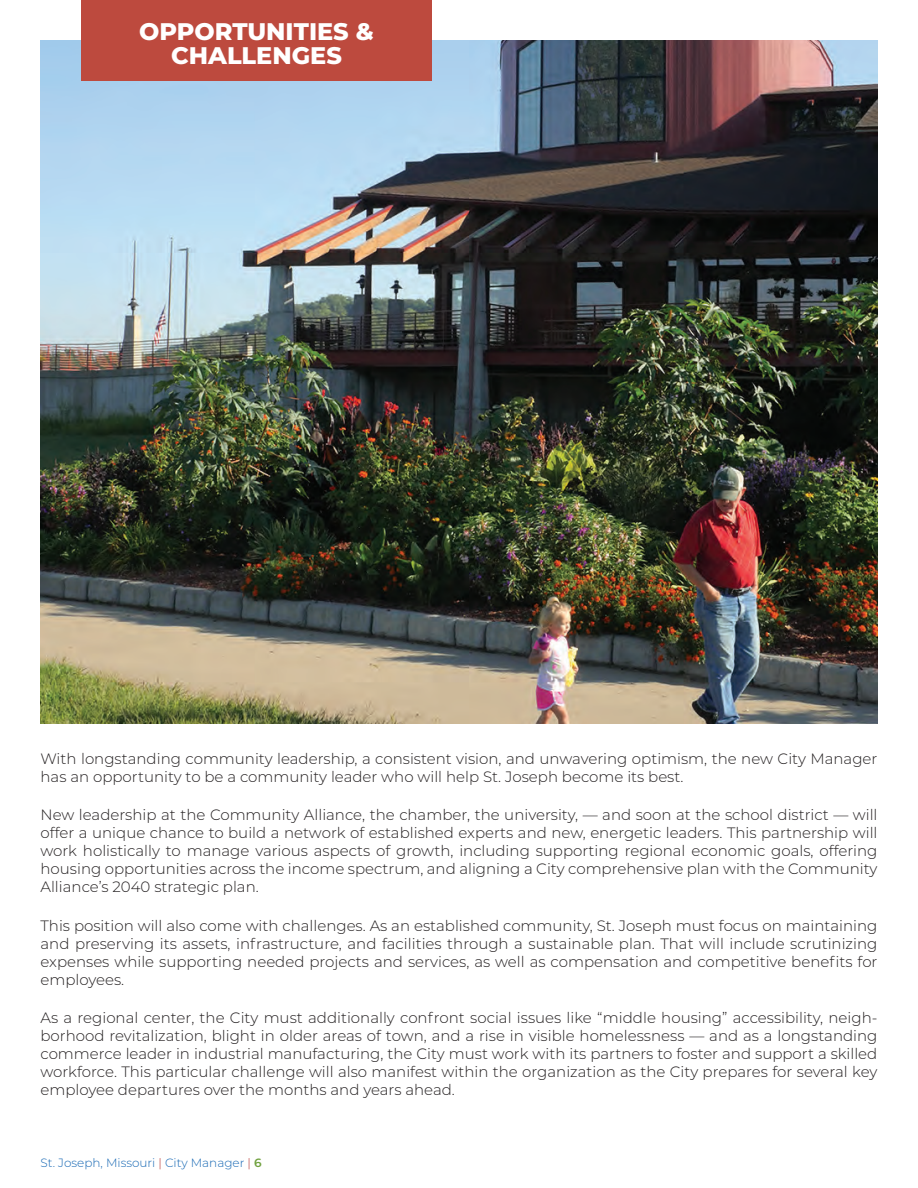
<style>
.page{position:relative;width:918px;height:1188px;background:#fff}
.page>*{position:absolute;margin:0;border:0;box-sizing:border-box;transform-origin:0 0}
.t1{font:800 24px/24px "Montserrat";color:#fff;text-align:center}
.t2{font:300 15px/18px "Montserrat";color:#231f20;text-align:justify}
.t3{font:300 12px "Montserrat";color:#1768b4}
.s1{color:#b73531}
.s2{font-weight:600;color:#71a240}
</style>
<div class="page">
<img style="left:40px;top:40px;width:838px;height:684px">
<div style="left:81px;top:0;width:351px;height:81px;background:#bd4a3e"></div>
<h1 class="t1" style="left:139px;top:18px;width:236px">OPPORTUNITIES &amp;<br>CHALLENGES</h1>
<p class="t2" style="left:40px;top:749px;width:839px">With longstanding community leadership, a consistent vision, and unwavering optimism, the new City Manager has an opportunity to be a community leader who will help St. Joseph become its best.</p>
<p class="t2" style="left:40px;top:805px;width:839px">New leadership at the Community Alliance, the chamber, the university, — and soon at the school district — will offer a unique chance to build a network of established experts and new, energetic leaders. This partnership will work holistically to manage various aspects of growth, including supporting regional economic goals, offering housing opportunities across the income spectrum, and aligning a City comprehensive plan with the Community Alliance’s 2040 strategic plan.</p>
<p class="t2" style="left:40px;top:916px;width:839px">This position will also come with challenges. As an established community, St. Joseph must focus on maintaining and preserving its assets, infrastructure, and facilities through a sustainable plan. That will include scrutinizing expenses while supporting needed projects and services, as well as compensation and competitive benefits for employees.</p>
<p class="t2" style="left:40px;top:1008px;width:839px">As a regional center, the City must additionally confront social issues like “middle housing” accessibility, neigh&shy;borhood revitalization, blight in older areas of town, and a rise in visible homelessness — and as a longstanding commerce leader in industrial manufacturing, the City must work with its partners to foster and support a skilled workforce. This particular challenge will also manifest within the organization as the City prepares for several key employee departures over the months and years ahead.</p>
<p class="t3" style="left:40px;top:1154px;width:223px">St. Joseph, Missouri <span class="s1">|</span> City Manager <span class="s1">|</span> <span class="s2">6</span></p>
</div>
